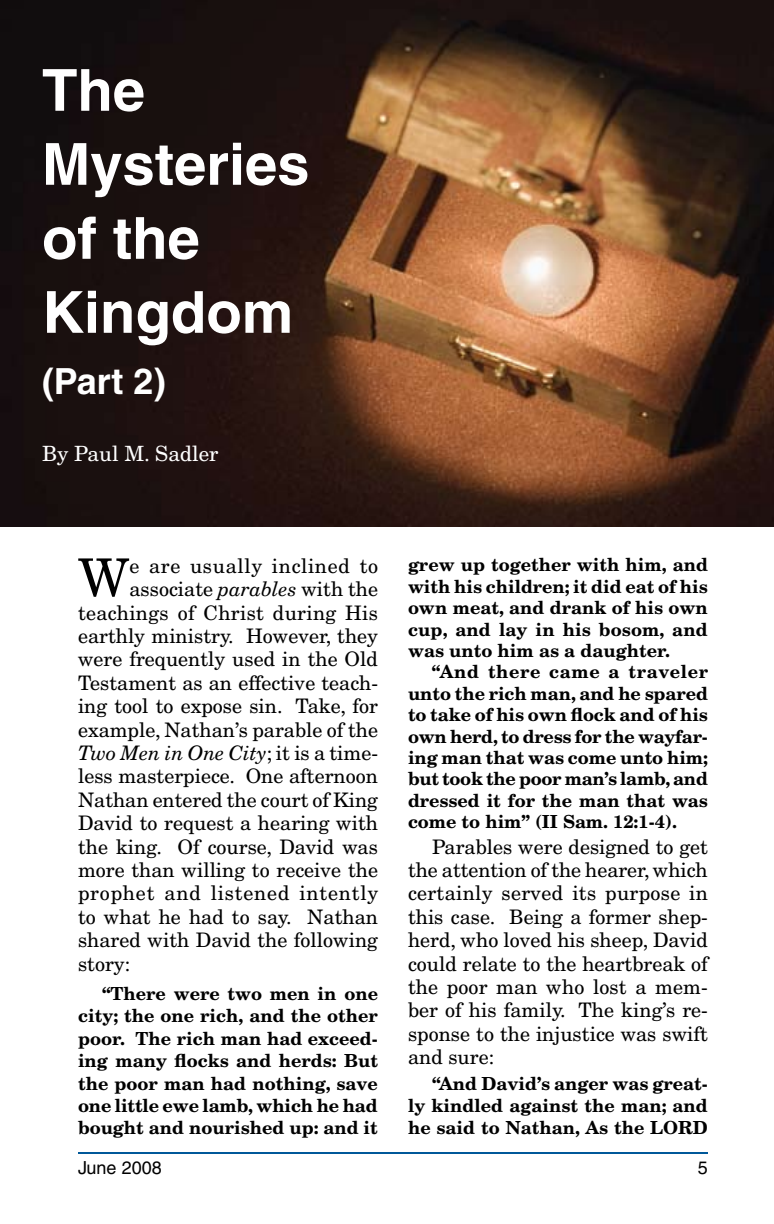
<style>
.page{position:relative;width:774px;height:1224px;background:#fff}
.page>*{position:absolute;margin:0;border:0;box-sizing:border-box;transform-origin:0 0}
.t1{font:700 58px/74px "Helvetica";color:#fff}
.t2{font:52.4px "New Century Schlbk";color:#000}
.t3{font:700 36px "Helvetica";color:#fff}
.t4{font:21px "New Century Schlbk";color:#fff}
.t5{font:20px/23.4px "New Century Schlbk";color:#000;text-align:justify}
.t6{font:italic 20px "New Century Schlbk";color:#000}
.t7{font:20px "New Century Schlbk";letter-spacing:.04em;color:#000}
.t8{font:20px "New Century Schlbk";letter-spacing:.035em;color:#000}
.t9{font:700 18px/21.4px "New Century Schlbk";color:#000;text-align:justify}
.t10{font:18px "Helvetica";color:#000}
.s1{font-style:italic}
.s2{font-style:normal}
</style>
<div class="page">
<hr style="left:78px;top:1152px;width:630px;height:2px;background:#005899">
<img style="left:0;top:0;width:774px;height:527px">
<h1 class="t1" style="left:42px;top:52px;width:269px">The<br>Mysteries of the<br>Kingdom</h1>
<h3 class="t3" style="left:42px;top:359px;width:125px">(Part 2)</h3>
<p class="t4" style="left:42px;top:440px;width:178px">By Paul M. Sadler</p>
<h2 class="t2" style="left:78px;top:546px;width:53px">W</h2>
<p class="t8" style="left:129px;top:554px;width:250px">e are usually inclined to</p>
<p class="t5" style="left:129px;top:577px;width:250px">associate <span class="s1">parables</span> with the</p>
<p class="t5" style="left:78px;top:601px;width:302px">teachings of Christ during His</p>
<p class="t5" style="left:78px;top:624px;width:302px">earthly ministry. However, they</p>
<p class="t5" style="left:78px;top:648px;width:301px">were frequently used in the Old</p>
<p class="t5" style="left:78px;top:671px;width:301px">Testament as an effective teach-</p>
<p class="t5" style="left:78px;top:694px;width:301px">ing tool to expose sin. Take, for</p>
<p class="t5" style="left:78px;top:718px;width:301px">example, Nathan’s parable of the</p>
<p class="t6" style="left:78px;top:741px;width:301px">Two Men in One City<span class="s2">; it is a time-</span></p>
<p class="t5" style="left:78px;top:765px;width:301px">less masterpiece. One afternoon</p>
<p class="t5" style="left:78px;top:788px;width:301px">Nathan entered the court of King</p>
<p class="t5" style="left:78px;top:811px;width:301px">David to request a hearing with</p>
<p class="t5" style="left:78px;top:835px;width:301px">the king. Of course, David was</p>
<p class="t5" style="left:78px;top:858px;width:301px">more than willing to receive the</p>
<p class="t7" style="left:78px;top:881px;width:302px">prophet and listened intently</p>
<p class="t5" style="left:78px;top:905px;width:301px">to what he had to say. Nathan</p>
<p class="t5" style="left:78px;top:928px;width:301px">shared with David the following</p>
<p class="t5" style="left:78px;top:952px;width:54px">story:</p>
<p class="t9" style="left:78px;top:982px;width:302px;line-height:22.4px;text-indent:24px">“There were two men in one city; the one rich, and the other poor. The rich man had exceed&shy;ing many flocks and herds: But the poor man had nothing, save one little ewe lamb, which he had bought and nourished up: and it</p>
<p class="t9" style="left:408px;top:554px;width:302px">grew up together with him, and with his children; it did eat of his own meat, and drank of his own cup, and lay in his bosom, and was unto him as a daughter.</p>
<p class="t9" style="left:408px;top:661px;width:302px;text-indent:24px">“And there came a traveler unto the rich man, and he spared to take of his own flock and of his own herd, to dress for the wayfar&shy;ing man that was come unto him; but took the poor man’s lamb, and dressed it for the man that was come to him” (II Sam. 12:1-4).</p>
<p class="t5" style="left:408px;top:835px;width:302px;text-indent:24px">Parables were designed to get the attention of the hearer, which certainly served its purpose in this case. Being a former shep&shy;herd, who loved his sheep, David could relate to the heartbreak of the poor man who lost a mem&shy;ber of his family. The king’s re&shy;sponse to the injustice was swift and sure:</p>
<p class="t9" style="left:408px;top:1072px;width:301px;text-indent:24px">“And David’s anger was great&shy;ly kindled against the man; and he said to Nathan, As the LORD</p>
<p class="t10" style="left:78px;top:1157px;width:85px">June 2008</p>
<p class="t10" style="left:698px;top:1157px;width:12px">5</p>
</div>
